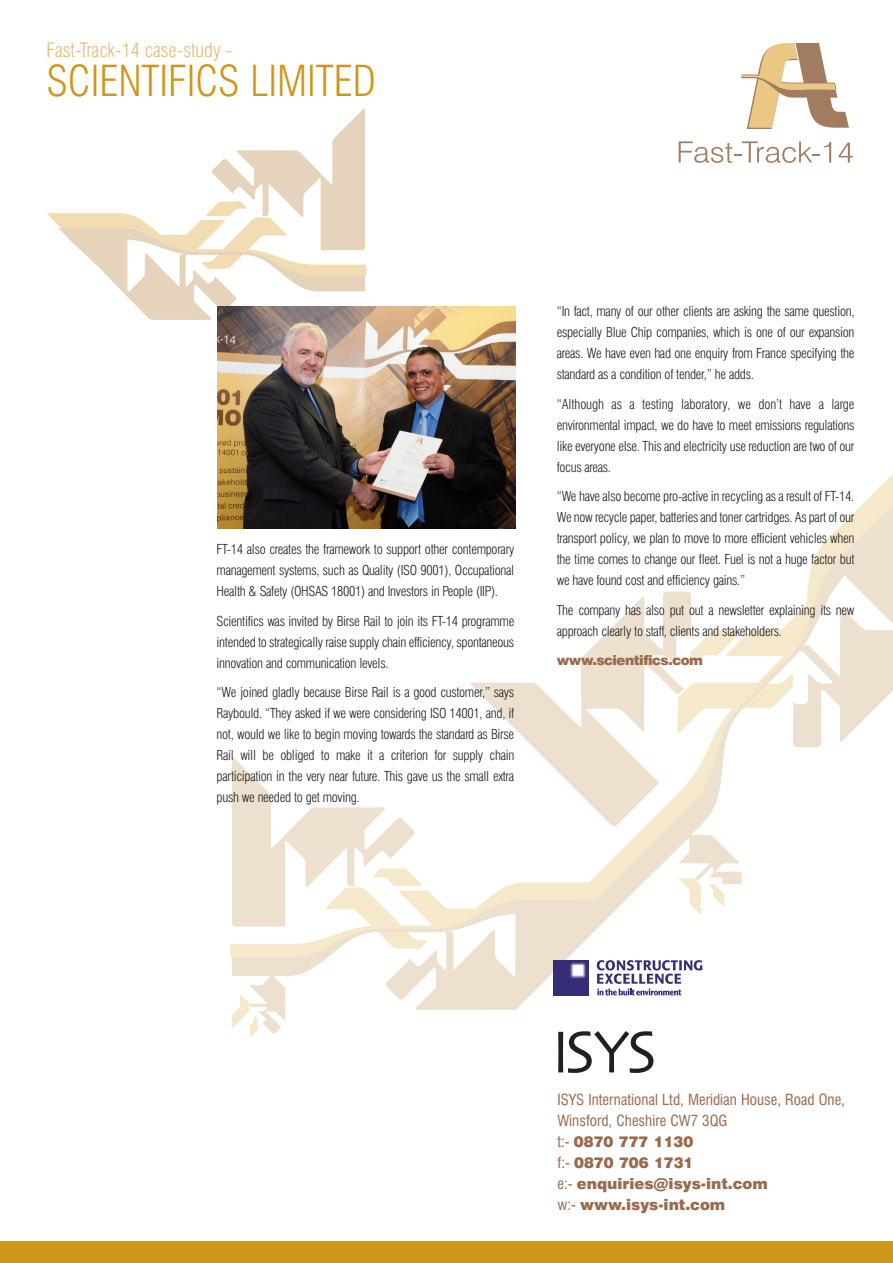
<style>
.page{position:relative;width:893px;height:1263px;background:#fff}
.page>*{position:absolute;margin:0;border:0;box-sizing:border-box;transform-origin:0 0}
.t1{font:300 condensed 42px "Swiss 721 BT";color:#cf971a}
.t2{font:300 condensed 19.5px "Swiss 721 BT";color:#e2bb72}
.t3{font:condensed 15px/21px "Swiss 721 BT";color:#996a4c}
.t4{font:300 condensed 13.5px/21px "Swiss 721 BT";letter-spacing:-.025em;color:#231f20;text-align:justify}
.t5{font:900 13.5px "Swiss 721 BT";letter-spacing:-.035em;color:#996a4c}
.s1{font-weight:900;font-stretch:normal}
</style>
<div class="page">
<svg style="left:47px;top:108px;width:319px;height:212px"></svg>
<svg style="left:741px;top:43px;width:108px;height:86px"></svg>
<svg style="left:679px;top:141px;width:152px;height:22px"></svg>
<svg style="left:838px;top:143px;width:15px;height:19px"></svg>
<div style="left:0;top:1242px;width:893px;height:21px;background:#cf971a"></div>
<svg style="left:230px;top:463px;width:663px;height:610px"></svg>
<img style="left:218px;top:306px;width:297px;height:223px">
<p class="t2" style="left:47px;top:43px;width:188px">Fast-Track-14 case-study -</p>
<p class="t1" style="left:47px;top:65px;width:331px">SCIENTIFICS LIMITED</p>
<p class="t4" style="left:217px;top:540px;width:299px">FT-14 also creates the framework to support other contemporary management systems, such as Quality (ISO 9001), Occupational Health &amp; Safety (OHSAS 18001) and Investors in People (IIP).</p>
<p class="t4" style="left:217px;top:612px;width:299px">Scientifics was invited by Birse Rail to join its FT-14 programme intended to strategically raise supply chain efficiency, spontaneous innovation and communication levels.</p>
<p class="t4" style="left:217px;top:683px;width:299px">“We joined gladly because Birse Rail is a good customer,” says Raybould. “They asked if we were considering ISO 14001, and, if not, would we like to begin moving towards the standard as Birse Rail will be obliged to make it a criterion for supply chain participation in the very near future. This gave us the small extra push we needed to get moving.</p>
<p class="t4" style="left:557px;top:302px;width:299px">“In fact, many of our other clients are asking the same question, especially Blue Chip companies, which is one of our expansion areas. We have even had one enquiry from France specifying the standard as a condition of tender,” he adds.</p>
<p class="t4" style="left:557px;top:394px;width:299px">“Although as a testing laboratory, we don’t have a large environmental impact, we do have to meet emissions regulations like everyone else. This and electricity use reduction are two of our focus areas.</p>
<p class="t4" style="left:557px;top:487px;width:299px">“We have also become pro-active in recycling as a result of FT-14.<br>We now recycle paper, batteries and toner cartridges. As part of our transport policy, we plan to move to more efficient vehicles when the time comes to change our fleet. Fuel is not a huge factor but we have found cost and efficiency gains.”</p>
<p class="t4" style="left:557px;top:600px;width:299px">The company has also put out a newsletter explaining its new approach clearly to staff, clients and stakeholders.</p>
<p class="t5" style="left:557px;top:656px;width:148px">www.scientifics.com</p>
<p class="t3" style="left:557px;top:1090px;width:289px">ISYS International Ltd, Meridian House, Road One,<br>Winsford, Cheshire CW7 3QG<br>t:- <span class="s1">0870 777 1130<br></span>f:- <span class="s1">0870 706 1731<br></span>e:- <span class="s1">enquiries@isys-int.com<br></span>w:- <span class="s1">www.isys-int.com</span></p>
</div>
